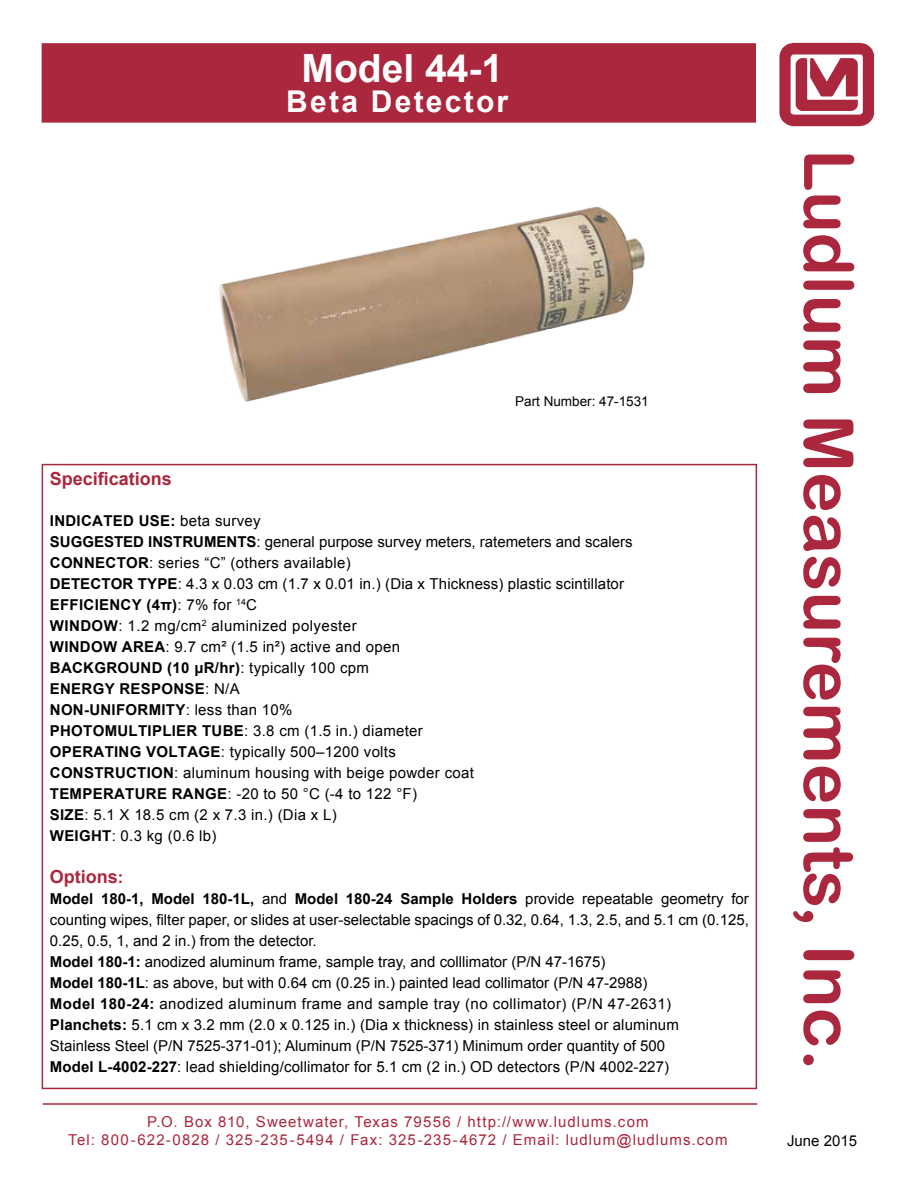
<style>
.page{position:relative;width:918px;height:1188px;background:#fff}
.page>*{position:absolute;margin:0;border:0;box-sizing:border-box;transform-origin:0 0}
.t1{font:69px "Arial Rounded MT Bold";color:#aa273d}
.t2{font:700 39px "Arial";color:#fff}
.t3{font:700 30px "Arial";letter-spacing:.075em;color:#fff}
.t4{font:700 18px "Arial";color:#aa273d}
.t5{font:15px/21px "Arial";letter-spacing:.01em;color:#000}
.t6{font:15px/18px "Arial";letter-spacing:.07em;color:#aa273d;text-align:center}
.t7{font:13.5px "Arial";color:#000}
.s1{font-weight:700}
.s2{font-size:16.5px}
.s3{font-size:72px}
</style>
<div class="page">
<img style="left:779px;top:42px;width:96px;height:85px">
<hr style="left:43px;top:1103px;width:714px;height:2px;background:#aa273d">
<img style="left:219px;top:206px;width:426px;height:196px">
<div style="left:42px;top:43px;width:714px;height:80px;background:#aa273d;border:2px solid #aa273d"></div>
<h2 class="t2" style="left:302px;top:43px;width:203px">Model 44-1</h2>
<h3 class="t3" style="left:286px;top:82px;width:224px">Beta Detector</h3>
<p class="t7" style="left:515px;top:392px;width:135px">Part Number: 47-1531</p>
<p class="t4" style="left:50px;top:467px;width:124px">Specifications</p>
<p class="t5" style="left:50px;top:510px;width:584px"><span class="s1">INDICATED USE:</span> beta survey<br><span class="s1">SUGGESTED INSTRUMENTS</span>: general purpose survey meters, ratemeters and scalers <span class="s1">CONNECTOR</span>: series “C” (others available)<br><span class="s1">DETECTOR TYPE</span>: 4.3 x 0.03 cm (1.7 x 0.01 in.) (Dia x Thickness) plastic scintillator <span class="s1">EFFICIENCY (4π)</span>: 7% for <sup>14</sup>C<br><span class="s1">WINDOW</span>: 1.2 mg/cm<sup>2</sup> aluminized polyester<br><span class="s1">WINDOW AREA</span>: 9.7 cm² (1.5 in²) active and open<br><span class="s1">BACKGROUND (10 μR/hr)</span>: typically 100 cpm<br><span class="s1">ENERGY RESPONSE</span>: N/A<br><span class="s1">NON-UNIFORMITY</span>: less than 10%<br><span class="s1">PHOTOMULTIPLIER TUBE</span>: 3.8 cm (1.5 in.) diameter<br><span class="s1">OPERATING VOLTAGE</span>: typically 500–1200 volts<br><span class="s1">CONSTRUCTION</span>: aluminum housing with beige powder coat<br><span class="s1">TEMPERATURE RANGE</span>: -20 to 50 °C (-4 to 122 °F)<br><span class="s1">SIZE</span>: 5.1 X 18.5 cm (2 x 7.3 in.) (Dia x L)<br><span class="s1">WEIGHT</span>: 0.3 kg (0.6 lb)</p>
<p class="t4" style="left:50px;top:864px;width:75px">Options<span class="s2">:</span></p>
<p class="t5" style="left:50px;top:888px;width:700px"><span class="s1">Model 180-1, Model 180-1L,</span> and <span class="s1">Model 180-24 Sample Holders</span> provide repeatable geometry for counting wipes, filter paper, or slides at user-selectable spacings of 0.32, 0.64, 1.3, 2.5, and 5.1 cm (0.125, 0.25, 0.5, 1, and 2 in.) from the detector.<br><span class="s1">Model 180-1:</span> anodized aluminum frame, sample tray, and colllimator (P/N 47-1675)<br><span class="s1">Model 180-1L</span>: as above, but with 0.64 cm (0.25 in.) painted lead collimator (P/N 47-2988)<br><span class="s1">Model 180-24:</span> anodized aluminum frame and sample tray (no collimator) (P/N 47-2631)<br><span class="s1">Planchets:</span> 5.1 cm x 3.2 mm (2.0 x 0.125 in.) (Dia x thickness) in stainless steel or aluminum<br>Stainless Steel (P/N 7525-371-01); Aluminum (P/N 7525-371) Minimum order quantity of 500<br><span class="s1">Model L-4002-227</span>: lead shielding/collimator for 5.1 cm (2 in.) OD detectors (P/N 4002-227)</p>
<p class="t6" style="left:68px;top:1113px;width:661px">P.O. Box 810, Sweetwater, Texas 79556 / http://www.ludlums.com<br>Tel: 800-622-0828 / 325-235-5494 / Fax: 325-235-4672 / Email: ludlum@ludlums.com</p>
<h1 class="t1" style="left:869px;top:149px;width:923px;rotate:90deg">Ludlum Measurements, Inc<span class="s3">.</span></h1>
<p class="t5" style="left:787px;top:1131px;width:72px">June 2015</p>
</div>
